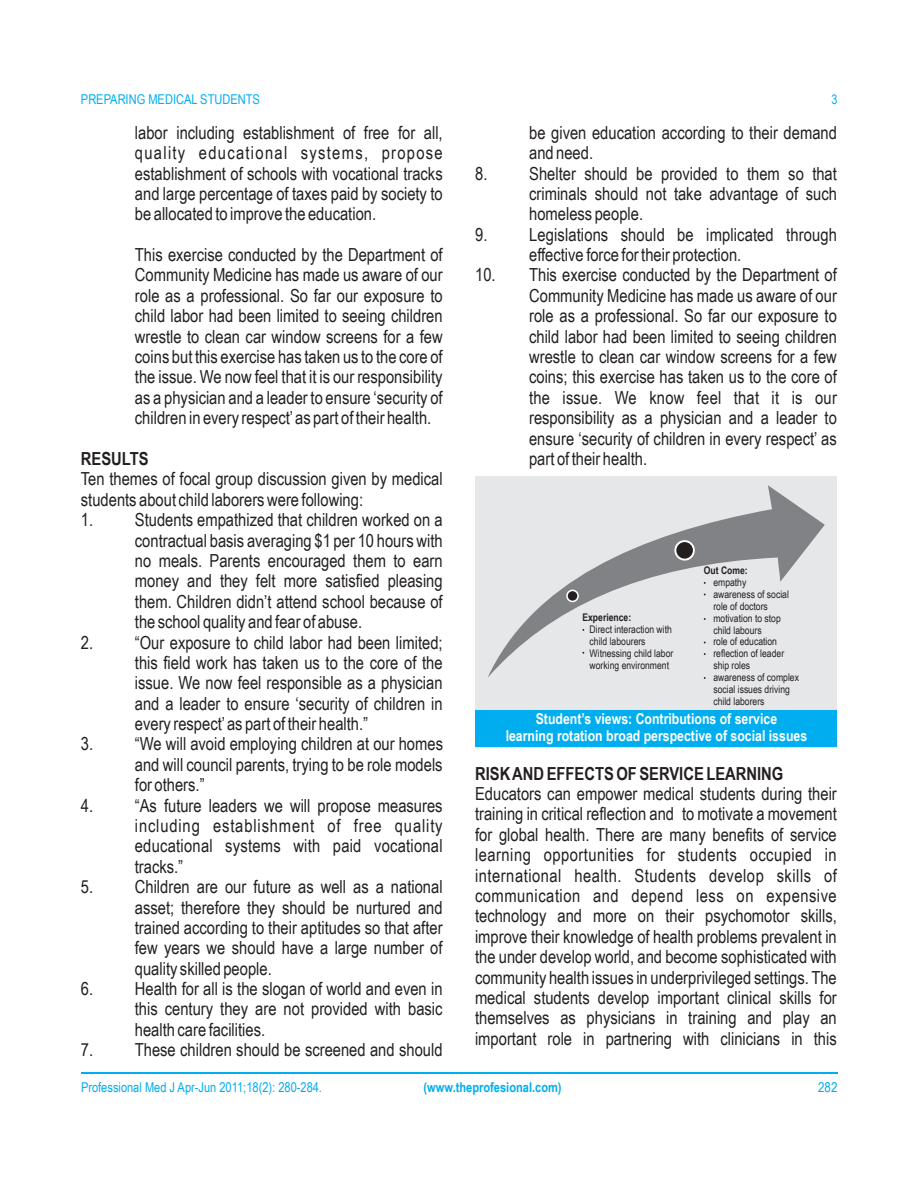
<style>
.page{position:relative;width:918px;height:1188px;background:#fff}
.page>*{position:absolute;margin:0;border:0;box-sizing:border-box;transform-origin:0 0}
.t1{font:18px/20.4px "Arial Narrow";color:#231f20}
.t2{font:18px "Arial Narrow";letter-spacing:.03em;color:#231f20}
.t3{font:18px "Arial Narrow";letter-spacing:.025em;color:#231f20}
.t4{font:700 18px "Arial Narrow";color:#231f20}
.t5{font:18px "Arial Narrow";letter-spacing:.045em;color:#231f20}
.t6{font:18px "Arial Narrow";letter-spacing:.07em;color:#231f20}
.t7{font:700 15px/17.1px "Arial Narrow";color:#fff;text-align:center}
.t8{font:13.5px "Arial Narrow";color:#00aeef}
.t9{font:700 13.5px "Arial Narrow";color:#00aeef}
.t10{font:13.5px "Arial Narrow";color:#00aeef;scale:1.04 1}
.t11{font:13.2px "Arial Narrow";color:#00aeef}
.t12{font:10.5px/11.9px "Arial Narrow";color:#231f20}
.t13{font:700 10.5px "Arial Narrow";color:#231f20}
</style>
<div class="page">
<hr style="left:81px;top:1072px;width:756px;height:2px;background:#00aeef">
<div style="left:475px;top:476px;width:362px;height:271px;background:#e6e7e9"></div>
<div style="left:475px;top:710px;width:362px;height:37px;background:#00aeef"></div>
<svg style="left:488px;top:485px;width:337px;height:193px"></svg>
<svg style="left:566px;top:590px;width:13px;height:12px"></svg>
<svg style="left:674px;top:540px;width:21px;height:21px"></svg>
<div style="left:568px;top:591px;width:9px;height:10px;background:#231f20;border-radius:50%"></div>
<div style="left:676px;top:542px;width:17px;height:17px;background:#231f20;border-radius:50%"></div>
<p class="t8" style="left:81px;top:94px;width:180px">PREPARING MEDICAL STUDENTS</p>
<p class="t11" style="left:832px;top:94px;width:8px">3</p>
<p class="t1" style="left:135px;top:124px;width:309px">labor including establishment of free for all,</p>
<p class="t1" style="left:529px;top:124px;width:309px">be given education according to their demand</p>
<p class="t6" style="left:135px;top:146px;width:309px">quality educational systems, propose</p>
<p class="t1" style="left:529px;top:144px;width:66px">and need.</p>
<p class="t1" style="left:135px;top:165px;width:309px">establishment of schools with vocational tracks</p>
<p class="t1" style="left:475px;top:165px;width:363px">8. Shelter should be provided to them so that</p>
<p class="t1" style="left:135px;top:185px;width:309px">and large percentage of taxes paid by society to</p>
<p class="t1" style="left:529px;top:185px;width:309px">criminals should not take advantage of such</p>
<p class="t1" style="left:135px;top:205px;width:243px">be allocated to improve the education.</p>
<p class="t1" style="left:529px;top:205px;width:116px">homeless people.</p>
<p class="t1" style="left:475px;top:226px;width:363px">9. Legislations should be implicated through</p>
<p class="t1" style="left:135px;top:246px;width:309px">This exercise conducted by the Department of</p>
<p class="t1" style="left:529px;top:246px;width:214px">effective force for their protection.</p>
<p class="t1" style="left:135px;top:267px;width:309px">Community Medicine has made us aware of our</p>
<p class="t1" style="left:475px;top:267px;width:363px">10. This exercise conducted by the Department of</p>
<p class="t1" style="left:135px;top:287px;width:309px">role as a professional. So far our exposure to</p>
<p class="t1" style="left:529px;top:287px;width:309px">Community Medicine has made us aware of our</p>
<p class="t1" style="left:135px;top:307px;width:309px">child labor had been limited to seeing children</p>
<p class="t1" style="left:529px;top:307px;width:309px">role as a professional. So far our exposure to</p>
<p class="t1" style="left:135px;top:328px;width:309px">wrestle to clean car window screens for a few</p>
<p class="t1" style="left:529px;top:328px;width:309px">child labor had been limited to seeing children</p>
<p class="t1" style="left:135px;top:348px;width:309px">coins but this exercise has taken us to the core of</p>
<p class="t1" style="left:529px;top:348px;width:309px">wrestle to clean car window screens for a few</p>
<p class="t1" style="left:135px;top:369px;width:309px">the issue. We now feel that it is our responsibility</p>
<p class="t1" style="left:529px;top:369px;width:309px">coins; this exercise has taken us to the core of</p>
<p class="t1" style="left:135px;top:389px;width:309px">as a physician and a leader to ensure ‘security of</p>
<p class="t1" style="left:529px;top:389px;width:309px">the issue. We know feel that it is our</p>
<p class="t1" style="left:135px;top:409px;width:298px">children in every respect’as part of their health.</p>
<p class="t1" style="left:529px;top:409px;width:309px">responsibility as a physician and a leader to ensure ‘security of children in every respect’ as</p>
<p class="t4" style="left:81px;top:452px;width:69px">RESULTS</p>
<p class="t1" style="left:529px;top:450px;width:120px">part of their health.</p>
<p class="t1" style="left:81px;top:471px;width:363px">Ten themes of focal group discussion given by medical students about child laborers were following:</p>
<p class="t1" style="left:135px;top:511px;width:309px;text-align:justify;text-indent:-54px">1. Students empathized that children worked on a contractual basis averaging $1 per 10 hours with no meals. Parents encouraged them to earn money and they felt more satisfied pleasing them. Children didn’t attend school because of the school quality and fear of abuse.</p>
<p class="t1" style="left:135px;top:634px;width:309px;text-align:justify;text-indent:-54px">2. “Our exposure to child labor had been limited; this field work has taken us to the core of the issue. We now feel responsible as a physician and a leader to ensure ‘security of children in every respect’as part of their health.”</p>
<p class="t1" style="left:81px;top:736px;width:364px;text-align:right">3. “We will avoid employing children at our homes and will council parents, trying to be role models</p>
<p class="t13" style="left:704px;top:566px;width:46px">Out Come:</p>
<p class="t12" style="left:713px;top:577px;width:87px">empathy<br>awareness of social role of doctors motivation to stop child labours<br>role of education reflection of leader ship roles<br>awareness of complex social issues driving child laborers</p>
<p class="t13" style="left:582px;top:613px;width:50px">Experience:</p>
<p class="t12" style="left:590px;top:624px;width:85px">Direct interaction with child labourers<br>Witnessing child labor working environment</p>
<p class="t7" style="left:506px;top:712px;width:303px">Student’s views: Contributions of service<br>learning rotation broad perspective of social issues</p>
<p class="t4" style="left:475px;top:767px;width:310px">RISK AND EFFECTS OF SERVICE LEARNING</p>
<p class="t1" style="left:135px;top:776px;width:71px">for others.”</p>
<p class="t1" style="left:475px;top:785px;width:363px">Educators can empower medical students during their</p>
<p class="t1" style="left:81px;top:797px;width:363px">4. “As future leaders we will propose measures</p>
<p class="t1" style="left:475px;top:806px;width:363px">training in critical reflection and to motivate a movement</p>
<p class="t5" style="left:135px;top:819px;width:309px">including establishment of free quality</p>
<p class="t1" style="left:475px;top:826px;width:363px">for global health. There are many benefits of service</p>
<p class="t1" style="left:135px;top:838px;width:309px">educational systems with paid vocational</p>
<p class="t3" style="left:475px;top:848px;width:363px">learning opportunities for students occupied in</p>
<p class="t1" style="left:135px;top:858px;width:50px">tracks.”</p>
<p class="t2" style="left:475px;top:869px;width:363px">international health. Students develop skills of</p>
<p class="t1" style="left:81px;top:878px;width:363px">5. Children are our future as well as a national</p>
<p class="t2" style="left:475px;top:889px;width:363px">communication and depend less on expensive</p>
<p class="t1" style="left:135px;top:899px;width:309px">asset; therefore they should be nurtured and</p>
<p class="t1" style="left:475px;top:908px;width:363px">technology and more on their psychomotor skills,</p>
<p class="t1" style="left:135px;top:919px;width:309px">trained according to their aptitudes so that after</p>
<p class="t1" style="left:475px;top:928px;width:363px">improve their knowledge of health problems prevalent in</p>
<p class="t1" style="left:135px;top:939px;width:309px">few years we should have a large number of</p>
<p class="t1" style="left:475px;top:948px;width:363px">the under develop world, and become sophisticated with</p>
<p class="t1" style="left:135px;top:960px;width:139px">quality skilled people.</p>
<p class="t1" style="left:475px;top:969px;width:363px">community health issues in underprivileged settings. The</p>
<p class="t1" style="left:81px;top:980px;width:363px">6. Health for all is the slogan of world and even in</p>
<p class="t1" style="left:475px;top:989px;width:363px">medical students develop important clinical skills for</p>
<p class="t1" style="left:135px;top:1001px;width:309px">this century they are not provided with basic</p>
<p class="t1" style="left:475px;top:1009px;width:363px">themselves as physicians in training and play an</p>
<p class="t1" style="left:135px;top:1021px;width:132px">health care facilities.</p>
<p class="t1" style="left:475px;top:1030px;width:363px">important role in partnering with clinicians in this</p>
<p class="t1" style="left:81px;top:1041px;width:363px">7. These children should be screened and should</p>
<p class="t8" style="left:81px;top:1082px;width:243px">Professional Med J Apr-Jun 2011;18(2): 280-284.</p>
<p class="t9" style="left:424px;top:1082px;width:140px">(www.theprofesional.com)</p>
<p class="t10" style="left:818px;top:1082px;width:20px">282</p>
</div>
